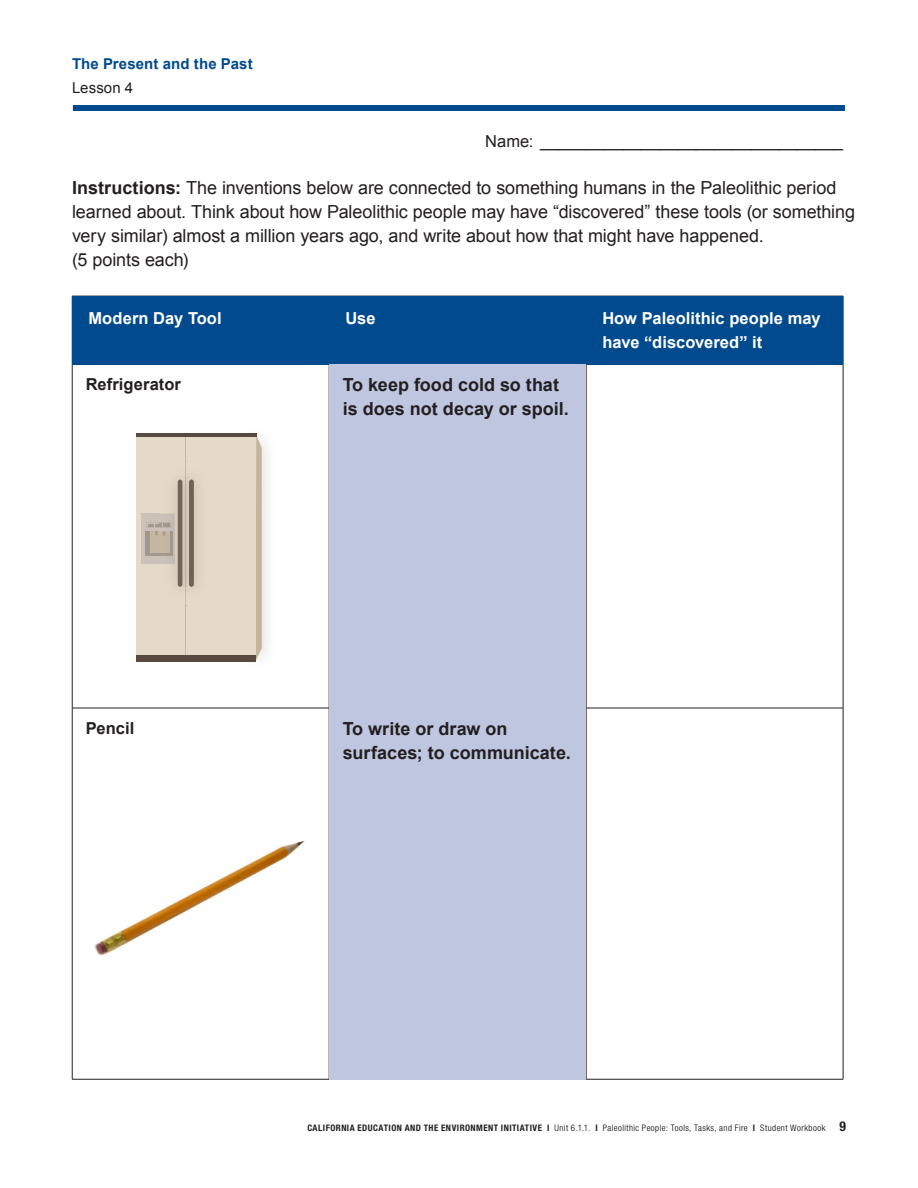
<style>
.page{position:relative;width:918px;height:1188px;background:#fff}
.page>*{position:absolute;margin:0;border:0;box-sizing:border-box;transform-origin:0 0}
.AM_Body_text_Arial_1{font:18px/24px "Arial";letter-spacing:-.005em;color:#231f20}
.AM_Body_text_Arial_1-2{font:700 18px/24px "Arial";color:#231f20}
.AM_Body_text_Arial_1-3{font:700 16.5px/24px "Arial";letter-spacing:.005em;color:#fff}
.Body_text{font:16.5px "Arial";color:#231f20}
.AM_Body_text_Arial_1-4{font:700 16.5px "Arial";letter-spacing:.005em;color:#231f20}
.AM_Head{font:700 15px "Arial";letter-spacing:.01em;color:#004a8d}
.AM_Head_light{font:15px "Arial";letter-spacing:.005em;color:#231f20}
.t1{font:300 condensed 9px "Helvetica Neue LT Std";letter-spacing:.05em;color:#000}
.s1{font-weight:700}
.s2{font-weight:700;color:#231f20}
.s3{font-weight:700;font-size:13.5px;color:#231f20}
</style>
<div class="page">
<div style="left:73px;top:105px;width:772px;height:6px;background:#004a8d"></div>
<hr style="left:843px;top:296px;width:1px;height:68px;background:#231f20">
<hr style="left:72px;top:365px;width:1px;height:343px;background:#231f20">
<hr style="left:586px;top:365px;width:1px;height:343px;background:#231f20">
<hr style="left:843px;top:365px;width:1px;height:343px;background:#231f20">
<hr style="left:72px;top:708px;width:257px;height:1px;background:#231f20">
<hr style="left:72px;top:708px;width:1px;height:371px;background:#231f20">
<hr style="left:586px;top:708px;width:257px;height:1px;background:#231f20">
<hr style="left:586px;top:708px;width:1px;height:371px;background:#231f20">
<hr style="left:843px;top:708px;width:1px;height:371px;background:#231f20">
<hr style="left:72px;top:1079px;width:257px;height:1px;background:#231f20">
<hr style="left:329px;top:1079px;width:257px;height:1px;background:#231f20">
<hr style="left:586px;top:1079px;width:257px;height:1px;background:#231f20">
<div style="left:72px;top:296px;width:257px;height:69px;background:#004a8d"></div>
<div style="left:329px;top:296px;width:257px;height:69px;background:#004a8d"></div>
<div style="left:586px;top:296px;width:257px;height:69px;background:#004a8d"></div>
<div style="left:329px;top:365px;width:257px;height:343px;background:#bfc7e0"></div>
<div style="left:329px;top:708px;width:257px;height:371px;background:#bfc7e0"></div>
<img style="left:94px;top:840px;width:212px;height:115px">
<div style="left:178px;top:435px;width:11px;height:221px;background:#c6b7a5"></div>
<img style="left:238px;top:433px;width:30px;height:222px">
<svg style="left:256px;top:435px;width:6px;height:225px"></svg>
<div style="left:186px;top:434px;width:70px;height:221px;background:#e5dac9"></div>
<div style="left:136px;top:435px;width:49px;height:220px;background:#e5dac9"></div>
<div style="left:142px;top:514px;width:33px;height:50px;background:#cac2b9"></div>
<img style="left:171px;top:478px;width:26px;height:110px">
<svg style="left:146px;top:523px;width:27px;height:33px"></svg>
<img style="left:189px;top:480px;width:5px;height:107px;border-radius:2px">
<hr style="left:178px;top:480px;width:4px;height:107px;background:#716557;border-radius:2px">
<hr style="left:136px;top:434px;width:120px;height:3px;background:#594a41">
<div style="left:136px;top:655px;width:120px;height:7px;background:#594a41"></div>
<hr style="left:171px;top:531px;width:2px;height:25px;background:#a3998a">
<p class="AM_Head" style="left:72px;top:55px;width:182px">The Present and the Past</p>
<p class="AM_Head_light" style="left:72px;top:79px;width:63px">Lesson 4</p>
<p class="Body_text" style="left:485px;top:132px;width:359px">Name: _________________________________</p>
<p class="AM_Body_text_Arial_1" style="left:72px;top:176px;width:784px"><span class="s1">Instructions:</span> The inventions below are connected to something humans in the Paleolithic period learned about. Think about how Paleolithic people may have “discovered” these tools (or something very similar) almost a million years ago, and write about how that might have happened.<br>(5 points each)</p>
<p class="AM_Body_text_Arial_1-3" style="left:88px;top:307px;width:135px">Modern Day Tool</p>
<p class="AM_Body_text_Arial_1-3" style="left:345px;top:307px;width:32px">Use</p>
<p class="AM_Body_text_Arial_1-3" style="left:602px;top:307px;width:220px">How Paleolithic people may have “discovered” it</p>
<p class="AM_Body_text_Arial_1-4" style="left:86px;top:375px;width:97px">Refrigerator</p>
<p class="AM_Body_text_Arial_1-2" style="left:343px;top:373px;width:228px">To keep food cold so that is does not decay or spoil.</p>
<p class="AM_Body_text_Arial_1-4" style="left:86px;top:718px;width:50px">Pencil</p>
<p class="AM_Body_text_Arial_1-2" style="left:343px;top:716px;width:230px">To write or draw on surfaces; to communicate.</p>
<p class="t1" style="left:307px;top:1123px;width:540px"><span class="s2">CALIFORNIA EDUCATION AND THE ENVIRONMENT INITIATIVE I</span> Unit 6.1.1. <span class="s2">I</span> Paleolithic People: Tools, Tasks, and Fire <span class="s2">I</span> Student Workbook <span class="s3">9</span></p>
</div>
